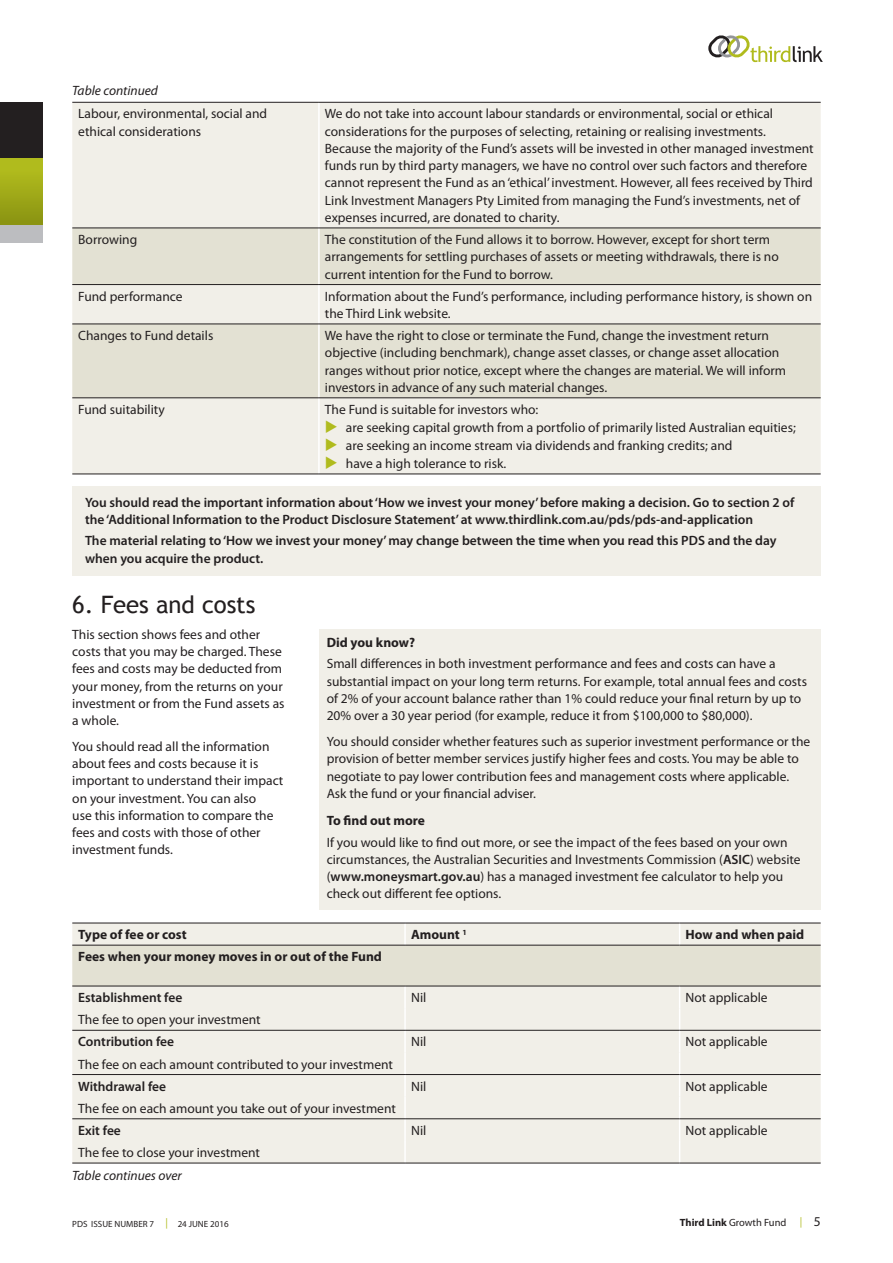
<style>
.page{position:relative;width:893px;height:1263px;background:#fff}
.page>*{position:absolute;margin:0;border:0;box-sizing:border-box;transform-origin:0 0}
.t1{font:24px "Trebuchet MS";letter-spacing:-.005em;color:#231f20}
.t2{font:13.5px/17.2px "Myriad Pro";color:#231f20}
.t3{font:600 13.5px/17.2px "Myriad Pro";color:#231f20}
.t4{font:700 13.5px "Myriad Pro";color:#231f20}
.t5{font:italic 13.5px "Myriad Pro";color:#231f20}
.t6{font:10.5px "Myriad Pro";color:#231f20}
.t7{font:10.5px "Myriad Pro";color:#b0bb1d}
.t8{font:9px "Myriad Pro";color:#231f20}
.s1{color:#b0bb1d}
.s2{font-weight:600}
.s3{font-size:10.5px;color:#b0bb1d}
.s4{font-weight:700}
.s5{font-size:13.5px;color:#231f20}
</style>
<div class="page">
<div style="left:72px;top:486px;width:749px;height:89px;background:#f1efe8"></div>
<div style="left:319px;top:629px;width:502px;height:281px;background:#f1efe8"></div>
<svg style="left:708px;top:35px;width:115px;height:27px"></svg>
<div style="left:0;top:157px;width:43px;height:68px;background:linear-gradient(to bottom,#b7c21f,#8b9412)"></div>
<div style="left:0;top:225px;width:43px;height:17px;background:#bcbdc0"></div>
<div style="left:0;top:102px;width:43px;height:55px;background:#231f20"></div>
<div style="left:72px;top:103px;width:749px;height:371px;background:#f1efe8"></div>
<svg style="left:72px;top:229px;width:749px;height:169px;background:#e4e2d6"></svg>
<hr style="left:318px;top:102px;width:2px;height:126px;background:#fff">
<hr style="left:318px;top:228px;width:2px;height:56px;background:#fff">
<hr style="left:318px;top:285px;width:2px;height:39px;background:#fff">
<hr style="left:318px;top:324px;width:2px;height:74px;background:#fff">
<hr style="left:318px;top:398px;width:2px;height:76px;background:#fff">
<hr style="left:72px;top:102px;width:247px;height:1px;background:#231f20">
<hr style="left:319px;top:102px;width:502px;height:1px;background:#231f20">
<hr style="left:72px;top:228px;width:247px;height:1px;background:#231f20">
<hr style="left:319px;top:228px;width:502px;height:1px;background:#231f20">
<hr style="left:72px;top:284px;width:247px;height:1px;background:#231f20">
<hr style="left:319px;top:284px;width:502px;height:1px;background:#231f20">
<hr style="left:72px;top:324px;width:247px;height:1px;background:#231f20">
<hr style="left:319px;top:324px;width:502px;height:1px;background:#231f20">
<hr style="left:72px;top:398px;width:247px;height:1px;background:#231f20">
<hr style="left:319px;top:398px;width:502px;height:1px;background:#231f20">
<hr style="left:72px;top:474px;width:247px;height:1px;background:#231f20">
<hr style="left:319px;top:474px;width:502px;height:1px;background:#231f20">
<svg style="left:72px;top:924px;width:749px;height:239px;background:#edebe3"></svg>
<hr style="left:72px;top:923px;width:333px;height:1px;background:#231f20">
<hr style="left:405px;top:923px;width:275px;height:1px;background:#231f20">
<hr style="left:680px;top:923px;width:141px;height:1px;background:#231f20">
<hr style="left:72px;top:945px;width:333px;height:1px;background:#231f20">
<hr style="left:405px;top:945px;width:275px;height:1px;background:#231f20">
<hr style="left:680px;top:945px;width:141px;height:1px;background:#231f20">
<hr style="left:72px;top:986px;width:333px;height:1px;background:#231f20">
<hr style="left:405px;top:986px;width:275px;height:1px;background:#231f20">
<hr style="left:680px;top:986px;width:141px;height:1px;background:#231f20">
<hr style="left:72px;top:1030px;width:333px;height:1px;background:#231f20">
<hr style="left:405px;top:1030px;width:275px;height:1px;background:#231f20">
<hr style="left:680px;top:1030px;width:141px;height:1px;background:#231f20">
<hr style="left:72px;top:1074px;width:333px;height:1px;background:#231f20">
<hr style="left:405px;top:1074px;width:275px;height:1px;background:#231f20">
<hr style="left:680px;top:1074px;width:141px;height:1px;background:#231f20">
<hr style="left:72px;top:1118px;width:333px;height:1px;background:#231f20">
<hr style="left:405px;top:1118px;width:275px;height:1px;background:#231f20">
<hr style="left:680px;top:1118px;width:141px;height:1px;background:#231f20">
<hr style="left:72px;top:1163px;width:333px;height:1px;background:#231f20">
<hr style="left:405px;top:1163px;width:275px;height:1px;background:#231f20">
<hr style="left:680px;top:1163px;width:141px;height:1px;background:#231f20">
<p class="t5" style="left:72px;top:83px;width:87px">Table continued</p>
<p class="t2" style="left:78px;top:106px;width:190px">Labour, environmental, social and ethical considerations</p>
<p class="t2" style="left:325px;top:106px;width:490px">We do not take into account labour standards or environmental, social or ethical considerations for the purposes of selecting, retaining or realising investments.<br>Because the majority of the Fund’s assets will be invested in other managed investment funds run by third party managers, we have no control over such factors and therefore cannot represent the Fund as an ‘ethical’ investment. However, all fees received by Third Link Investment Managers Pty Limited from managing the Fund’s investments, net of expenses incurred, are donated to charity.</p>
<p class="t2" style="left:78px;top:231px;width:60px">Borrowing</p>
<p class="t2" style="left:325px;top:231px;width:455px">The constitution of the Fund allows it to borrow. However, except for short term arrangements for settling purchases of assets or meeting withdrawals, there is no current intention for the Fund to borrow.</p>
<p class="t2" style="left:78px;top:288px;width:106px">Fund performance</p>
<p class="t2" style="left:325px;top:288px;width:489px">Information about the Fund’s performance, including performance history, is shown on the Third Link website.</p>
<p class="t2" style="left:78px;top:327px;width:137px">Changes to Fund details</p>
<p class="t2" style="left:325px;top:327px;width:463px">We have the right to close or terminate the Fund, change the investment return objective (including benchmark), change asset classes, or change asset allocation ranges without prior notice, except where the changes are material. We will inform investors in advance of any such material changes.</p>
<p class="t2" style="left:78px;top:401px;width:88px">Fund suitability</p>
<p class="t2" style="left:325px;top:401px;width:215px">The Fund is suitable for investors who:</p>
<p class="t2" style="left:325px;top:419px;width:472px"><span class="s1">◆</span> are seeking capital growth from a portfolio of primarily listed Australian equities;</p>
<p class="t2" style="left:325px;top:437px;width:409px"><span class="s1">◆</span> are seeking an income stream via dividends and franking credits; and</p>
<p class="t2" style="left:325px;top:455px;width:183px"><span class="s1">◆</span> have a high tolerance to risk.</p>
<p class="t3" style="left:85px;top:494px;width:711px">You should read the important information about ‘How we invest your money’ before making a decision. Go to section 2 of the ‘Additional Information to the Product Disclosure Statement’ at www.thirdlink.com.au/pds/pds-and-application</p>
<p class="t3" style="left:85px;top:532px;width:693px">The material relating to ‘How we invest your money’ may change between the time when you read this PDS and the day when you acquire the product.</p>
<h1 class="t1" style="left:72px;top:590px;width:185px">6. Fees and costs</h1>
<p class="t2" style="left:72px;top:626px;width:214px">This section shows fees and other costs that you may be charged. These fees and costs may be deducted from your money, from the returns on your investment or from the Fund assets as a whole.</p>
<p class="t2" style="left:72px;top:738px;width:213px">You should read all the information about fees and costs because it is important to understand their impact on your investment. You can also<br>use this information to compare the fees and costs with those of other investment funds.</p>
<p class="t4" style="left:327px;top:635px;width:90px">Did you know?</p>
<p class="t2" style="left:327px;top:656px;width:482px">Small differences in both investment performance and fees and costs can have a substantial impact on your long term returns. For example, total annual fees and costs of 2% of your account balance rather than 1% could reduce your final return by up to 20% over a 30 year period (for example, reduce it from $100,000 to $80,000).</p>
<p class="t2" style="left:327px;top:733px;width:485px">You should consider whether features such as superior investment performance or the provision of better member services justify higher fees and costs. You may be able to negotiate to pay lower contribution fees and management costs where applicable.<br>Ask the fund or your financial adviser.</p>
<p class="t4" style="left:327px;top:813px;width:100px">To find out more</p>
<p class="t2" style="left:327px;top:834px;width:475px">If you would like to find out more, or see the impact of the fees based on your own circumstances, the Australian Securities and Investments Commission (<span class="s2">ASIC</span>) website (<span class="s2">www.moneysmart.gov.au</span>) has a managed investment fee calculator to help you check out different fee options.</p>
<p class="t4" style="left:78px;top:927px;width:110px">Type of fee or cost</p>
<p class="t4" style="left:411px;top:927px;width:57px">Amount <sup>1</sup></p>
<p class="t4" style="left:686px;top:927px;width:120px">How and when paid</p>
<p class="t4" style="left:78px;top:949px;width:305px">Fees when your money moves in or out of the Fund</p>
<p class="t3" style="left:78px;top:989px;width:106px">Establishment fee</p>
<p class="t2" style="left:411px;top:989px;width:17px">Nil</p>
<p class="t2" style="left:686px;top:989px;width:84px">Not applicable</p>
<p class="t2" style="left:78px;top:1011px;width:184px">The fee to open your investment</p>
<p class="t3" style="left:78px;top:1033px;width:97px">Contribution fee</p>
<p class="t2" style="left:411px;top:1033px;width:17px">Nil</p>
<p class="t2" style="left:686px;top:1033px;width:84px">Not applicable</p>
<p class="t2" style="left:78px;top:1056px;width:316px">The fee on each amount contributed to your investment</p>
<p class="t3" style="left:78px;top:1078px;width:89px">Withdrawal fee</p>
<p class="t2" style="left:411px;top:1078px;width:17px">Nil</p>
<p class="t2" style="left:686px;top:1078px;width:84px">Not applicable</p>
<p class="t2" style="left:78px;top:1100px;width:319px">The fee on each amount you take out of your investment</p>
<p class="t3" style="left:78px;top:1122px;width:44px">Exit fee</p>
<p class="t2" style="left:411px;top:1122px;width:17px">Nil</p>
<p class="t2" style="left:686px;top:1122px;width:84px">Not applicable</p>
<p class="t2" style="left:78px;top:1144px;width:183px">The fee to close your investment</p>
<p class="t5" style="left:72px;top:1168px;width:111px">Table continues over</p>
<p class="t8" style="left:72px;top:1219px;width:158px">PDS ISSUE NUMBER 7 <span class="s3">|</span> 24 JUNE 2016</p>
<p class="t6" style="left:680px;top:1217px;width:108px"><span class="s4">Third Link</span> Growth Fund</p>
<p class="t7" style="left:800px;top:1215px;width:22px">| <span class="s5">5</span></p>
</div>
